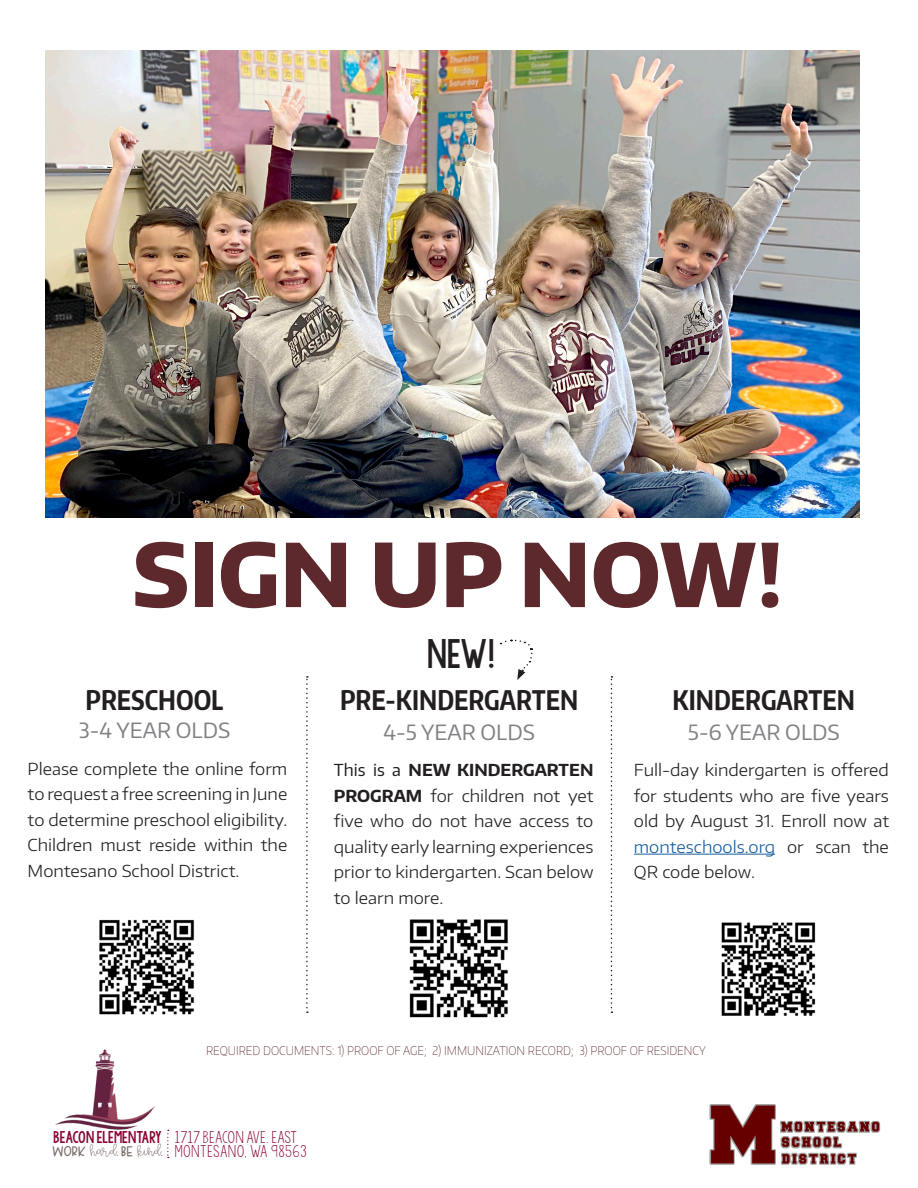
<style>
.page{position:relative;width:918px;height:1188px;background:#fff}
.page>*{position:absolute;margin:0;border:0;box-sizing:border-box;transform-origin:0 0}
.t1{font:800 87px "Encode Sans Normal";color:#5d292c}
.t2{font:39px "KG Sorry Not Sorry Chub";color:#231f20}
.t3{font:700 27px "Encode Sans Compressed";color:#231f20}
.t4{font:21px "Encode Sans Normal";color:#808285}
.t5{font:300 16.5px/25.5px "Encode Sans Wide";color:#231f20;text-align:justify}
.t6{font:16.05px "KG Sorry Not Sorry";color:#8b0132}
.t7{font:16.05px "KG Sorry Not Sorry";letter-spacing:.02em;color:#8b0132}
.t8{font:16.05px "KG Sorry Not Sorry Chub";color:#8b0132}
.t9{font:13.05px "AG How Do You Survive";color:#7d6f6c}
.t10{font:100 12px "Encode Sans Narrow";color:#5d292c}
.s1{font-family:"Encode Sans Normal";font-weight:400}
.s2{font-family:"Encode Sans Normal";font-weight:700}
.s3{color:#175d9e}
.s4{font-family:"AG Can You Not";font-weight:700}
</style>
<div class="page">
<img style="left:45px;top:51px;width:815px;height:466px">
<svg style="left:306px;top:676px;width:2px;height:337px"></svg>
<svg style="left:611px;top:676px;width:1px;height:337px"></svg>
<hr style="left:634px;top:854px;width:141px;height:1px;background:#175d9e">
<img style="left:99px;top:919px;width:95px;height:96px">
<img style="left:409px;top:919px;width:99px;height:99px">
<img style="left:721px;top:922px;width:95px;height:94px">
<img style="left:709px;top:1104px;width:172px;height:61px">
<img style="left:55px;top:1049px;width:100px;height:81px">
<svg style="left:167px;top:1130px;width:2px;height:28px"></svg>
<svg style="left:500px;top:639px;width:33px;height:41px"></svg>
<p class="t1" style="left:132px;top:517px;width:653px">SIGN UP NOW!</p>
<p class="t3" style="left:86px;top:682px;width:139px">PRESCHOOL</p>
<p class="t4" style="left:79px;top:717px;width:153px">3-4 YEAR OLDS</p>
<p class="t5" style="left:28px;top:755px;width:261px">Please complete the online form to request a free screening in June to determine preschool eligibility.<br>Children must reside within the Montesano School District.</p>
<p class="t2" style="left:427px;top:631px;width:69px">NEW!</p>
<p class="t3" style="left:340px;top:682px;width:240px">PRE-KINDERGARTEN</p>
<p class="t4" style="left:383px;top:718px;width:153px">4-5 YEAR OLDS</p>
<p class="t5" style="left:334px;top:757px;width:261px"><span class="s1">This is a</span> <span class="s2">NEW KINDERGARTEN PROGRAM</span> for children not yet five who do not have access to quality early learning experiences prior to kindergarten. Scan below to learn more.</p>
<p class="t3" style="left:673px;top:682px;width:184px">KINDERGARTEN</p>
<p class="t4" style="left:688px;top:718px;width:153px">5-6 YEAR OLDS</p>
<p class="t5" style="left:634px;top:757px;width:257px">Full-day kindergarten is offered for students who are five years old by August 31. Enroll now at <span class="s3">monteschools.org</span> or scan the QR code below.</p>
<p class="t10" style="left:206px;top:1043px;width:501px">REQUIRED DOCUMENTS: 1) PROOF OF AGE; 2) IMMUNIZATION RECORD; 3) PROOF OF RESIDENCY</p>
<p class="t8" style="left:53px;top:1127px;width:110px">BEACON ELEMENTARY</p>
<p class="t9" style="left:53px;top:1144px;width:111px"><span class="s4">WORK</span> hard. <span class="s4">BE</span> kind.</p>
<p class="t6" style="left:175px;top:1128px;width:124px">1717 BEACON AVE. EAST</p>
<p class="t7" style="left:175px;top:1143px;width:134px">MONTESANO, WA 98563</p>
</div>
